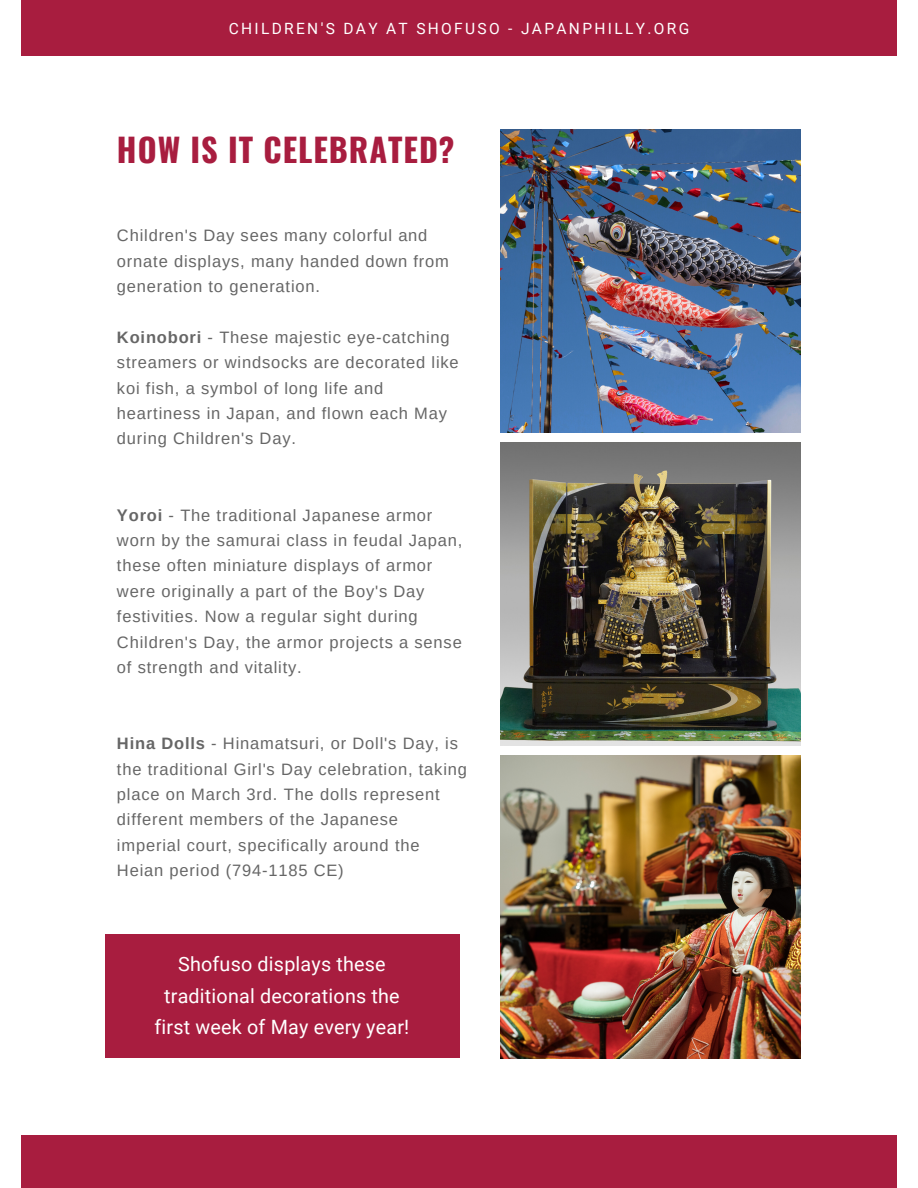
<style>
.page{position:relative;width:918px;height:1188px;background:#fff}
.page>*{position:absolute;margin:0;border:0;box-sizing:border-box;transform-origin:0 0}
.t1{font:700 32.4px "Oswald";letter-spacing:.03em;color:#a81d3f}
.t2{font:19.8px/31.8px "Roboto";letter-spacing:.01em;color:#fff;text-align:center}
.t3{font:16.5px/25.3px "Arimo";letter-spacing:.05em;color:#666}
.t4{font:15.45px "Roboto";letter-spacing:.15em;color:#fff}
.s1{font-weight:700}
</style>
<div class="page">
<div style="left:21px;top:0;width:876px;height:56px;background:#a81d3f"></div>
<div style="left:21px;top:1135px;width:876px;height:53px;background:#a81d3f"></div>
<div style="left:105px;top:935px;width:354px;height:123px;background:#a81d3f"></div>
<img style="left:501px;top:130px;width:300px;height:303px">
<img style="left:501px;top:443px;width:300px;height:302px">
<img style="left:501px;top:755px;width:300px;height:303px">
<p class="t4" style="left:229px;top:19px;width:462px">CHILDREN'S DAY AT SHOFUSO - JAPANPHILLY.ORG</p>
<h1 class="t1" style="left:117px;top:125px;width:339px">HOW IS IT CELEBRATED?</h1>
<p class="t3" style="left:117px;top:223px;width:334px">Children's Day sees many colorful and ornate displays, many handed down from generation to generation.</p>
<p class="t3" style="left:117px;top:324px;width:343px"><span class="s1">Koinobori</span> - These majestic eye-catching streamers or windsocks are decorated like koi fish, a symbol of long life and heartiness in Japan, and flown each May during Children's Day.</p>
<p class="t3" style="left:117px;top:502px;width:347px"><span class="s1">Yoroi</span> - The traditional Japanese armor worn by the samurai class in feudal Japan, these often miniature displays of armor were originally a part of the Boy's Day festivities. Now a regular sight during Children's Day, the armor projects a sense of strength and vitality.</p>
<p class="t3" style="left:117px;top:731px;width:352px"><span class="s1">Hina Dolls</span> - Hinamatsuri, or Doll's Day, is the traditional Girl's Day celebration, taking place on March 3rd. The dolls represent different members of the Japanese<br>imperial court, specifically around the Heian period (794-1185 CE)</p>
<p class="t2" style="left:154px;top:948px;width:256px">Shofuso displays these traditional decorations the first week of May every year!</p>
</div>
